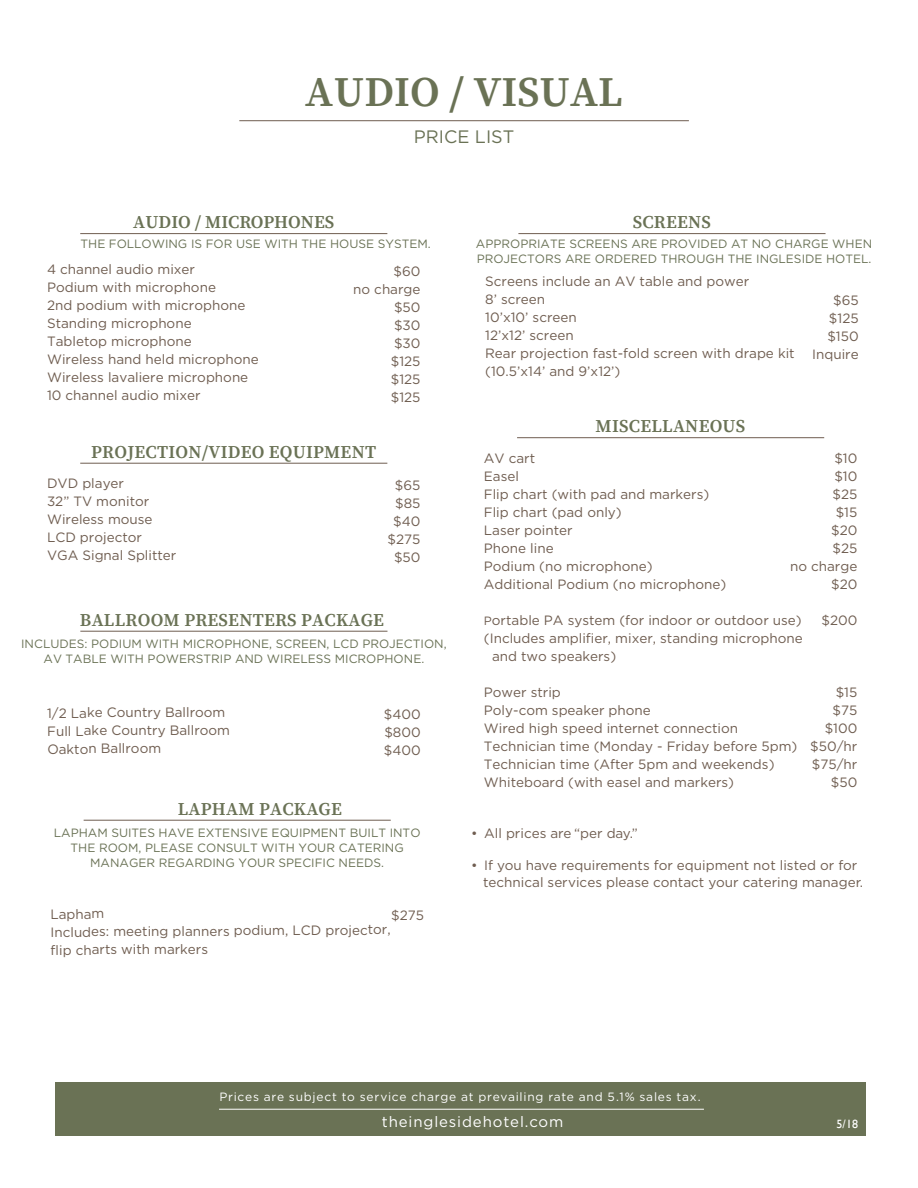
<style>
.page{position:relative;width:918px;height:1188px;background:#fff}
.page>*{position:absolute;margin:0;border:0;box-sizing:border-box;transform-origin:0 0}
.t1{font:600 42px "Source Serif Pro";color:#6a7255}
.t2{font:600 18px "Source Serif Pro";letter-spacing:.015em;color:#6a7255}
.t3{font:18px "Gotham";color:#6a7255}
.t4{font:15px "Gotham";letter-spacing:.06em;color:#fff}
.t5{font:13.5px/18px "Gotham";color:#6f5d50}
.t6{font:12px/15px "Gotham";color:#6a7255;text-align:center}
.t7{font:12px "Gotham";letter-spacing:.065em;color:#fff}
.t8{font:12px "Gill Sans";color:#fff}
.s1{font-size:12px}
</style>
<div class="page">
<hr style="left:239px;top:120px;width:450px;height:1px;background:#6f5d50">
<div style="left:55px;top:1082px;width:811px;height:54px;background:#6a7255"></div>
<hr style="left:219px;top:1109px;width:485px;height:1px;background:#fff">
<hr style="left:80px;top:233px;width:307px;height:1px;background:#6f5d50">
<hr style="left:80px;top:463px;width:307px;height:1px;background:#6f5d50">
<hr style="left:80px;top:631px;width:307px;height:1px;background:#6f5d50">
<hr style="left:518px;top:233px;width:308px;height:1px;background:#6f5d50">
<hr style="left:517px;top:437px;width:307px;height:1px;background:#6f5d50">
<hr style="left:84px;top:820px;width:307px;height:1px;background:#6f5d50">
<h1 class="t1" style="left:305px;top:63px;width:319px">AUDIO / VISUAL</h1>
<h2 class="t3" style="left:414px;top:125px;width:102px">PRICE LIST</h2>
<h2 class="t2" style="left:133px;top:210px;width:203px">AUDIO / MICROPHONES</h2>
<p class="t6" style="left:81px;top:236px;width:352px">THE FOLLOWING IS FOR USE WITH THE HOUSE SYSTEM.</p>
<p class="t5" style="left:47px;top:260px;width:213px">4 channel audio mixer<br>Podium with microphone<br>2nd podium with microphone<br>Standing microphone<br>Tabletop microphone<br>Wireless hand held microphone<br>Wireless lavaliere microphone<br>10 channel audio mixer</p>
<p class="t5" style="left:353px;top:262px;width:69px;text-align:right">$60<br>no charge $50<br>$30<br>$30<br>$125<br>$125<br>$125</p>
<h2 class="t2" style="left:91px;top:439px;width:286px">PROJECTION/VIDEO EQUIPMENT</h2>
<p class="t5" style="left:47px;top:474px;width:131px">DVD player<br>32” TV monitor<br>Wireless mouse<br>LCD projector<br>VGA Signal Splitter</p>
<p class="t5" style="left:388px;top:476px;width:34px;text-align:center">$65 $85 $40 $275 $50</p>
<h2 class="t2" style="left:80px;top:607px;width:306px">BALLROOM PRESENTERS PACKAGE</h2>
<p class="t6" style="left:21px;top:636px;width:427px">INCLUDES: PODIUM WITH MICROPHONE, SCREEN, LCD PROJECTION,<br>AV TABLE WITH POWERSTRIP AND WIRELESS MICROPHONE.</p>
<p class="t5" style="left:47px;top:703px;width:185px">1/2 Lake Country Ballroom<br>Full Lake Country Ballroom<br>Oakton Ballroom</p>
<p class="t5" style="left:384px;top:705px;width:38px;text-align:justify">$400 $800 $400</p>
<h2 class="t2" style="left:178px;top:796px;width:166px">LAPHAM PACKAGE</h2>
<p class="t6" style="left:54px;top:825px;width:368px">LAPHAM SUITES HAVE EXTENSIVE EQUIPMENT BUILT INTO<br>THE ROOM, PLEASE CONSULT WITH YOUR CATERING<br>MANAGER REGARDING YOUR SPECIFIC NEEDS.</p>
<p class="t5" style="left:50px;top:905px;width:342px;line-height:17px">Lapham<br>Includes: meeting planners podium, LCD projector,</p>
<p class="t5" style="left:51px;top:940px;width:159px">flip charts with markers</p>
<p class="t5" style="left:391px;top:906px;width:34px">$275</p>
<h2 class="t2" style="left:633px;top:210px;width:80px">SCREENS</h2>
<p class="t6" style="left:476px;top:237px;width:398px;line-height:14.4px;text-align:left">APPROPRIATE SCREENS ARE PROVIDED AT NO CHARGE WHEN<br>PROJECTORS ARE ORDERED THROUGH THE INGLESIDE HOTEL.</p>
<p class="t5" style="left:485px;top:272px;width:311px">Screens include an AV table and power<br>8’ screen<br>10’x10’ screen<br>12’x12’ screen<br>Rear projection fast-fold screen with drape kit (10.5’x14’ and 9’x12’)</p>
<p class="t5" style="left:812px;top:291px;width:48px;text-align:right">$65 $125 $150<br>Inquire</p>
<h2 class="t2" style="left:596px;top:414px;width:151px">MISCELLANEOUS</h2>
<p class="t5" style="left:484px;top:449px;width:244px">AV cart<br>Easel<br>Flip chart (with pad and markers)<br>Flip chart (pad only)<br>Laser pointer<br>Phone line<br>Podium (no microphone)<br>Additional Podium (no microphone)</p>
<p class="t5" style="left:484px;top:611px;width:319px"><span class="s1">P</span>ortable PA system (for indoor or outdoor use)</p>
<p class="t5" style="left:484px;top:629px;width:321px">(Includes amplifier, mixer, standing microphone</p>
<p class="t5" style="left:492px;top:647px;width:126px">and two speakers)</p>
<p class="t5" style="left:484px;top:683px;width:315px">Power strip<br>Poly-com speaker phone<br>Wired high speed internet connection<br>Technician time (Monday - Friday before 5pm)<br>Technician time (After 5pm and weekends)<br>Whiteboard (with easel and markers)</p>
<p class="t5" style="left:790px;top:449px;width:69px;text-align:right">$10<br>$10<br>$25<br>$15<br>$20<br>$25<br>no charge $20</p>
<p class="t5" style="left:821px;top:611px;width:37px">$200</p>
<p class="t5" style="left:810px;top:683px;width:49px;text-align:right">$15 $75 $100 $50/hr $75/hr $50</p>
<p class="t5" style="left:471px;top:824px;width:168px">• All prices are “per day.”</p>
<p class="t5" style="left:483px;top:857px;width:381px;line-height:16.2px;text-indent:-12px">• If you have requirements for equipment not listed or for technical services please contact your catering manager.</p>
<p class="t7" style="left:219px;top:1089px;width:483px">Prices are subject to service charge at prevailing rate and 5.1% sales tax.</p>
<p class="t4" style="left:382px;top:1112px;width:183px">theinglesidehotel.com</p>
<p class="t8" style="left:837px;top:1117px;width:23px">5/18</p>
</div>
